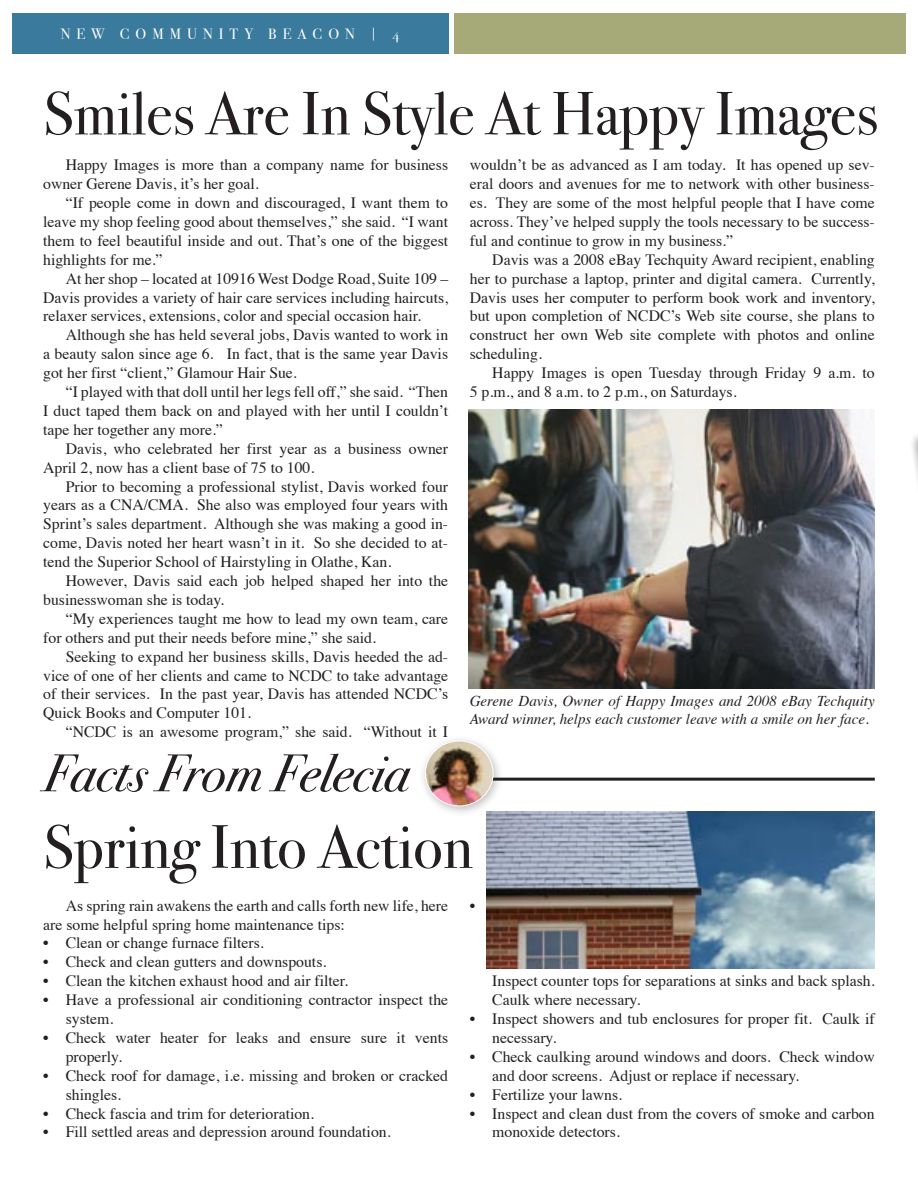
<style>
.page{position:relative;width:918px;height:1188px;background:#fff}
.page>*{position:absolute;margin:0;border:0;box-sizing:border-box;transform-origin:0 0}
.t1{font:61.5px "Bodoni Svty Two OSITCTT Book";color:#231f20}
.t2{font:61.2px "Bodoni Svty Two OSITCTT Book";color:#231f20}
.t3{font:53.1px "Bodoni Svty Two OSITCTT Book It";color:#231f20}
.t4{font:15.75px/18.9px "Times";color:#231f20}
.t5{font:italic 15px/18px "Times";color:#231f20}
.t6{font:15px "Bodoni Svty Two OSITCTT Book";letter-spacing:.4em;color:#fff}
</style>
<div class="page">
<div style="left:12px;top:13px;width:436px;height:41px;background:#397a9d"></div>
<div style="left:454px;top:13px;width:452px;height:41px;background:#a5aa78"></div>
<hr style="left:478px;top:778px;width:397px;height:3px;background:#231f20">
<img style="left:468px;top:409px;width:407px;height:279px">
<svg style="left:912px;top:435px;width:6px;height:45px"></svg>
<img style="left:486px;top:812px;width:389px;height:157px">
<div style="left:418px;top:734px;width:85px;height:82px;background:#231f20;opacity:.29"></div>
<img style="left:425px;top:741px;width:68px;height:65px">
<div style="left:425px;top:741px;width:69px;height:65px;border:1px solid #fff;border-radius:50%"></div>
<p class="t6" style="left:61px;top:25px;width:340px">NEW COMMUNITY BEACON | 4</p>
<h2 class="t2" style="left:43px;top:77px;width:837px">Smiles Are In Style At Happy Images</h2>
<p class="t4" style="left:43px;top:154px;width:406px;text-indent:23px">Happy Images is more than a company name for business owner Gerene Davis, it’s her goal.</p>
<p class="t4" style="left:43px;top:192px;width:406px;text-align:justify;text-indent:23px">“If people come in down and discouraged, I want them to leave my shop feeling good about themselves,” she said. “I want them to feel beautiful inside and out. That’s one of the biggest highlights for me.”</p>
<p class="t4" style="left:43px;top:268px;width:407px;text-align:justify;text-indent:23px">At her shop – located at 10916 West Dodge Road, Suite 109 – Davis provides a variety of hair care services including haircuts, relaxer services, extensions, color and special occasion hair.</p>
<p class="t4" style="left:43px;top:324px;width:407px;text-align:justify;text-indent:23px">Although she has held several jobs, Davis wanted to work in a beauty salon since age 6. In fact, that is the same year Davis got her first “client,” Glamour Hair Sue.</p>
<p class="t4" style="left:43px;top:381px;width:407px;text-align:justify;text-indent:23px">“I played with that doll until her legs fell off,” she said. “Then I duct taped them back on and played with her until I couldn’t tape her together any more.”</p>
<p class="t4" style="left:43px;top:438px;width:406px;text-indent:22px">Davis, who celebrated her first year as a business owner<br>April 2, now has a client base of 75 to 100.</p>
<p class="t4" style="left:43px;top:475px;width:406px;text-align:justify;text-indent:23px">Prior to becoming a professional stylist, Davis worked four years as a CNA/CMA. She also was employed four years with Sprint’s sales department. Although she was making a good in&shy;come, Davis noted her heart wasn’t in it. So she decided to at&shy;tend the Superior School of Hairstyling in Olathe, Kan.</p>
<p class="t4" style="left:43px;top:570px;width:407px;text-indent:23px">However, Davis said each job helped shaped her into the businesswoman she is today.</p>
<p class="t4" style="left:43px;top:608px;width:407px;text-indent:23px">“My experiences taught me how to lead my own team, care for others and put their needs before mine,” she said.</p>
<p class="t4" style="left:43px;top:646px;width:407px;text-align:justify;text-indent:23px">Seeking to expand her business skills, Davis heeded the ad&shy;vice of one of her clients and came to NCDC to take advantage of their services. In the past year, Davis has attended NCDC’s Quick Books and Computer 101.</p>
<p class="t4" style="left:66px;top:721px;width:384px">“NCDC is an awesome program,” she said. “Without it I</p>
<h3 class="t3" style="left:43px;top:741px;width:368px">Facts From Felecia</h3>
<p class="t4" style="left:470px;top:154px;width:407px;text-align:justify">wouldn’t be as advanced as I am today. It has opened up sev&shy;eral doors and avenues for me to network with other business&shy;es. They are some of the most helpful people that I have come across. They’ve helped supply the tools necessary to be success&shy;ful and continue to grow in my business.”</p>
<p class="t4" style="left:470px;top:249px;width:407px;text-align:justify;text-indent:23px">Davis was a 2008 eBay Techquity Award recipient, enabling her to purchase a laptop, printer and digital camera. Currently, Davis uses her computer to perform book work and inventory, but upon completion of NCDC’s Web site course, she plans to construct her own Web site complete with photos and online scheduling.</p>
<p class="t4" style="left:470px;top:362px;width:406px;text-indent:22px">Happy Images is open Tuesday through Friday 9 a.m. to<br>5 p.m., and 8 a.m. to 2 p.m., on Saturdays.</p>
<p class="t5" style="left:470px;top:691px;width:406px">Gerene Davis, Owner of Happy Images and 2008 eBay Techquity<br>Award winner, helps each customer leave with a smile on her face.</p>
<h1 class="t1" style="left:43px;top:810px;width:431px">Spring Into Action</h1>
<p class="t4" style="left:43px;top:895px;width:407px;text-indent:23px">As spring rain awakens the earth and calls forth new life, here are some helpful spring home maintenance tips:</p>
<p class="t4" style="left:43px;top:932px;width:222px">• Clean or change furnace filters.</p>
<p class="t4" style="left:43px;top:951px;width:285px">• Check and clean gutters and downspouts.</p>
<p class="t4" style="left:43px;top:970px;width:307px">• Clean the kitchen exhaust hood and air filter.</p>
<p class="t4" style="left:66px;top:989px;width:384px;text-indent:-23px">• Have a professional air conditioning contractor inspect the system.</p>
<p class="t4" style="left:66px;top:1027px;width:384px;text-indent:-22px">• Check water heater for leaks and ensure sure it vents properly.</p>
<p class="t4" style="left:66px;top:1065px;width:384px;text-indent:-22px">• Check roof for damage, i.e. missing and broken or cracked shingles.</p>
<p class="t4" style="left:43px;top:1102px;width:272px">• Check fascia and trim for deterioration.</p>
<p class="t4" style="left:43px;top:1121px;width:349px">• Fill settled areas and depression around foundation.</p>
<p class="t4" style="left:470px;top:895px;width:7px">•</p>
<p class="t4" style="left:492px;top:970px;width:384px">Inspect counter tops for separations at sinks and back splash.<br>Caulk where necessary.</p>
<p class="t4" style="left:492px;top:1008px;width:384px;text-indent:-22px">• Inspect showers and tub enclosures for proper fit. Caulk if necessary.</p>
<p class="t4" style="left:492px;top:1046px;width:384px;text-indent:-23px">• Check caulking around windows and doors. Check window and door screens. Adjust or replace if necessary.</p>
<p class="t4" style="left:470px;top:1084px;width:154px">• Fertilize your lawns.</p>
<p class="t4" style="left:492px;top:1102px;width:384px;text-indent:-22px">• Inspect and clean dust from the covers of smoke and carbon monoxide detectors.</p>
</div>
